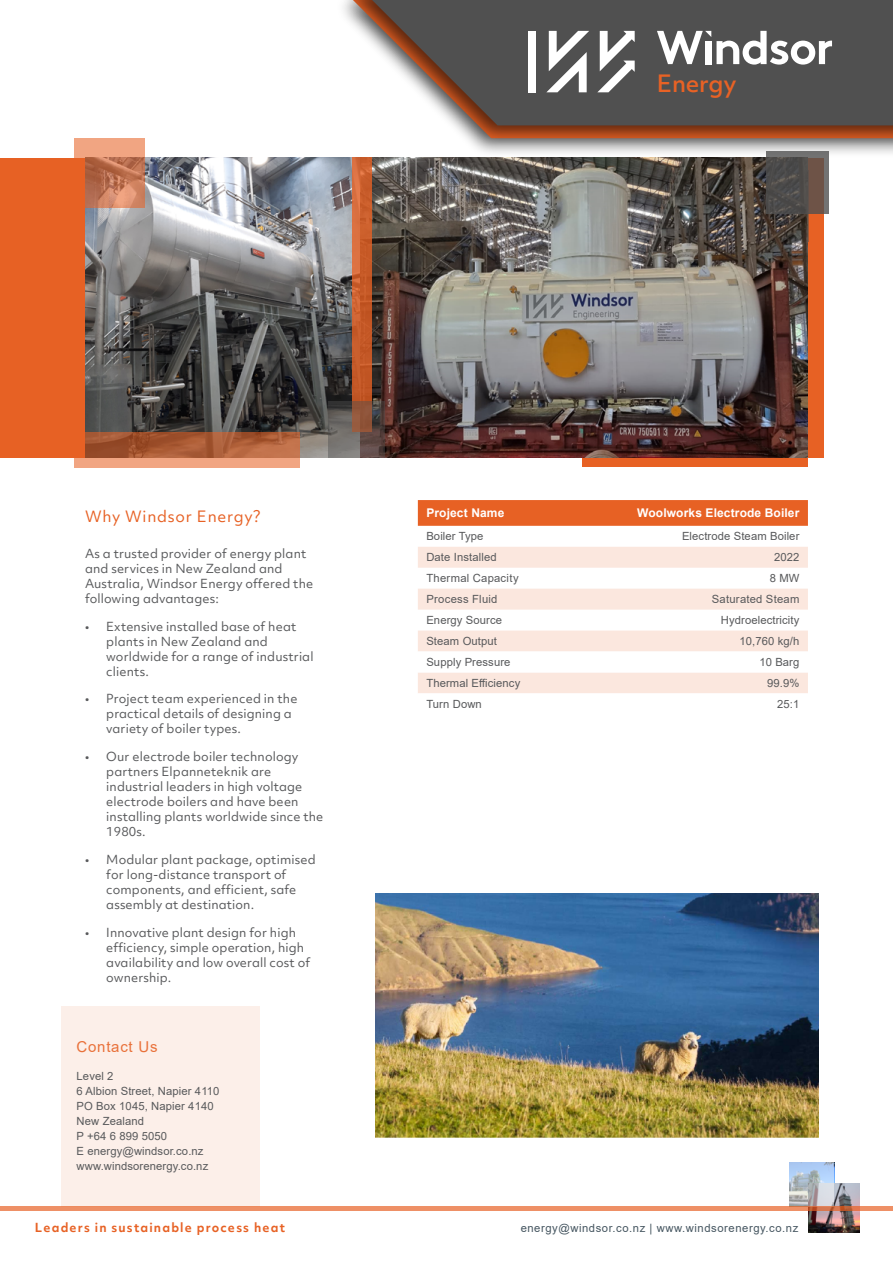
<style>
.page{position:relative;width:893px;height:1263px;background:#fff}
.page>*{position:absolute;margin:0;border:0;box-sizing:border-box;transform-origin:0 0}
.t1{font:500 22.95px "Objektiv Mk 2";letter-spacing:-.01em;color:#e86225}
.t2{font:15px "Objektiv Mk 2";letter-spacing:.05em;color:#e76124}
.t3{font:15px "Arial";letter-spacing:.05em;color:#e9713a}
.t4{font:12px/15px "Objektiv Mk 2";letter-spacing:.01em;color:#58595b}
.t5{font:700 12px "Arial";letter-spacing:.01em;color:#fff}
.t6{font:700 12px "Objektiv Mk 2";letter-spacing:.1em;color:#e76124}
.t7{font:11.25px/15px "Arial";letter-spacing:.01em;color:#58595b}
.t8{font:11.25px "Arial";letter-spacing:.05em;color:#455560}
</style>
<div class="page">
<div style="left:335px;top:0;width:558px;height:158px;background:#000;opacity:.6"></div>
<div style="left:342px;top:0;width:551px;height:145px;background:#000;opacity:.6"></div>
<svg style="left:359px;top:0;width:534px;height:125px;background:#656160"></svg>
<img style="left:808px;top:1184px;width:52px;height:48px">
<svg style="left:790px;top:1162px;width:44px;height:44px;background:#b7c4d4"></svg>
<div style="left:0;top:1206px;width:893px;height:5px;background:#ee9066"></div>
<svg style="left:657px;top:31px;width:175px;height:34px"></svg>
<svg style="left:597px;top:31px;width:38px;height:61px"></svg>
<svg style="left:546px;top:31px;width:43px;height:61px"></svg>
<div style="left:528px;top:31px;width:8px;height:61px;background:#fff"></div>
<div style="left:61px;top:1006px;width:198px;height:200px;background:#fcefe9"></div>
<div style="left:0;top:158px;width:108px;height:300px;background:#e76124"></div>
<div style="left:583px;top:458px;width:225px;height:9px;background:#e76124"></div>
<div style="left:793px;top:158px;width:31px;height:300px;background:#e76124"></div>
<svg style="left:418px;top:500px;width:390px;height:26px;background:#e76226"></svg>
<svg style="left:418px;top:547px;width:390px;height:104px;fill:#fbe7de"></svg>
<div style="left:418px;top:672px;width:390px;height:21px;background:#fbe7de"></div>
<img style="left:376px;top:893px;width:442px;height:244px">
<img style="left:85px;top:157px;width:723px;height:301px">
<svg style="left:74px;top:138px;width:71px;height:70px;background:#d2815d"></svg>
<svg style="left:74px;top:432px;width:225px;height:36px;background:#be6f4a"></svg>
<svg style="left:352px;top:157px;width:19px;height:244px;background:#ca5f2d"></svg>
<svg style="left:328px;top:401px;width:56px;height:57px;background:#6b5952"></svg>
<svg style="left:767px;top:152px;width:62px;height:62px;background:#5a5350"></svg>
<h1 class="t1" style="left:657px;top:68px;width:81px">Energy</h1>
<p class="t2" style="left:85px;top:506px;width:177px">Why Windsor Energy?</p>
<p class="t4" style="left:85px;top:546px;width:230px">As a trusted provider of energy plant and services in New Zealand and<br>Australia, Windsor Energy offered the following advantages:</p>
<p class="t4" style="left:106px;top:619px;width:209px;text-indent:-21px">• Extensive installed base of heat plants in New Zealand and worldwide for a range of industrial clients.</p>
<p class="t4" style="left:106px;top:691px;width:193px;text-indent:-21px">• Project team experienced in the practical details of designing a variety of boiler types.</p>
<p class="t4" style="left:106px;top:749px;width:219px;text-indent:-21px">• Our electrode boiler technology partners Elpanneteknik are industrial leaders in high voltage electrode boilers and have been installing plants worldwide since the<br>1980s.</p>
<p class="t4" style="left:106px;top:852px;width:211px;text-indent:-21px">• Modular plant package, optimised for long-distance transport of components, and efficient, safe assembly at destination.</p>
<p class="t4" style="left:106px;top:925px;width:205px;text-indent:-21px">• Innovative plant design for high efficiency, simple operation, high availability and low overall cost of ownership.</p>
<p class="t3" style="left:77px;top:1036px;width:82px">Contact Us</p>
<p class="t7" style="left:77px;top:1068px;width:144px">Level 2<br>6 Albion Street, Napier 4110<br>PO Box 1045, Napier 4140<br>New Zealand<br>P +64 6 899 5050<br>E energy@windsor.co.nz www.windsorenergy.co.nz</p>
<p class="t5" style="left:426px;top:505px;width:80px">Project Name</p>
<p class="t5" style="left:637px;top:505px;width:164px">Woolworks Electrode Boiler</p>
<p class="t7" style="left:426px;top:529px;width:59px">Boiler Type</p>
<p class="t7" style="left:682px;top:529px;width:119px">Electrode Steam Boiler</p>
<p class="t7" style="left:426px;top:550px;width:72px">Date Installed</p>
<p class="t7" style="left:774px;top:550px;width:27px">2022</p>
<p class="t7" style="left:426px;top:571px;width:94px">Thermal Capacity</p>
<p class="t7" style="left:770px;top:571px;width:31px">8 MW</p>
<p class="t7" style="left:426px;top:592px;width:73px">Process Fluid</p>
<p class="t7" style="left:712px;top:592px;width:89px">Saturated Steam</p>
<p class="t7" style="left:426px;top:613px;width:77px">Energy Source</p>
<p class="t7" style="left:721px;top:613px;width:80px">Hydroelectricity</p>
<p class="t7" style="left:426px;top:634px;width:72px">Steam Output</p>
<p class="t7" style="left:739px;top:634px;width:61px">10,760 kg/h</p>
<p class="t7" style="left:426px;top:654px;width:86px">Supply Pressure</p>
<p class="t7" style="left:759px;top:654px;width:42px">10 Barg</p>
<p class="t7" style="left:426px;top:675px;width:95px">Thermal Efficiency</p>
<p class="t7" style="left:767px;top:675px;width:34px">99.9%</p>
<p class="t7" style="left:426px;top:696px;width:57px">Turn Down</p>
<p class="t7" style="left:777px;top:696px;width:24px">25:1</p>
<p class="t6" style="left:35px;top:1218px;width:252px">Leaders in sustainable process heat</p>
<p class="t8" style="left:521px;top:1220px;width:279px">energy@windsor.co.nz | www.windsorenergy.co.nz</p>
</div>
